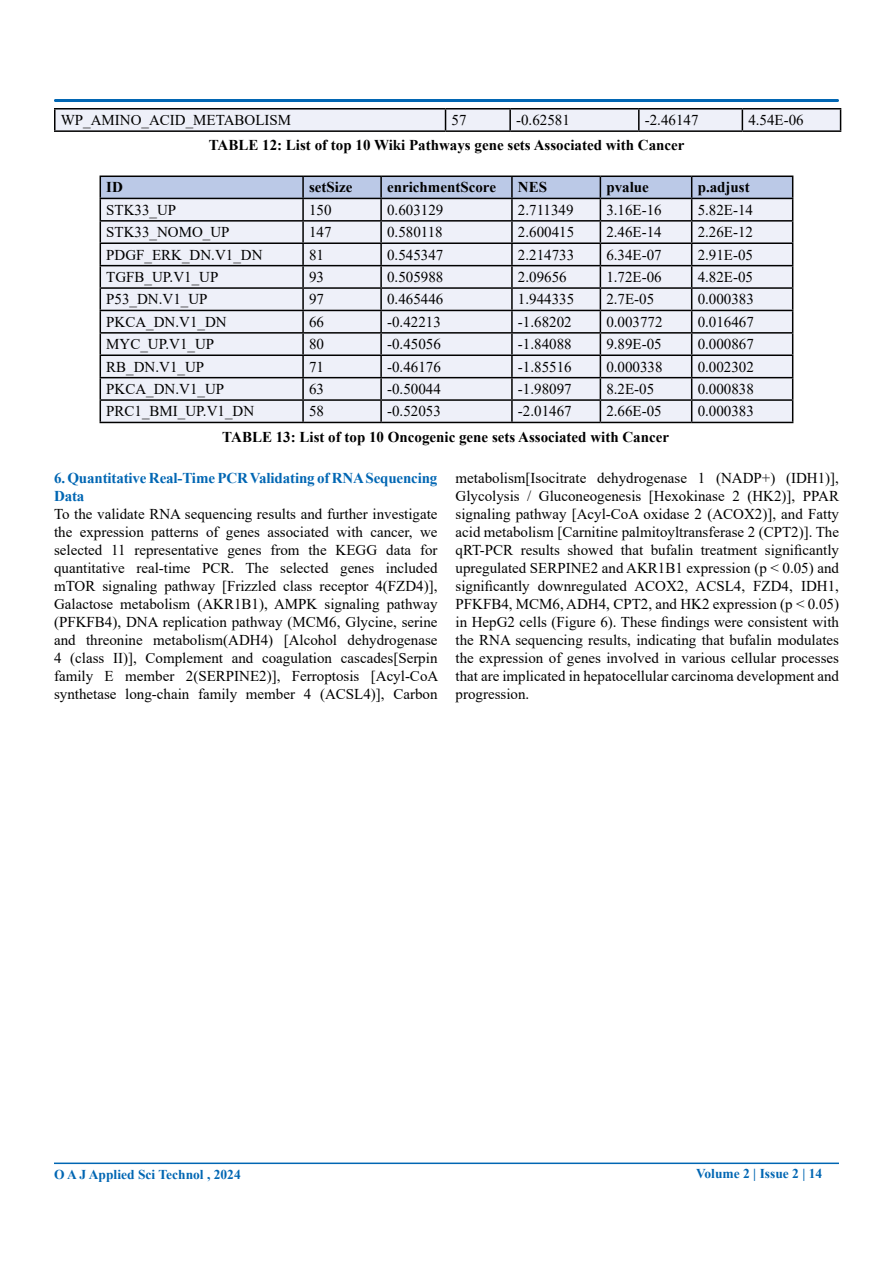
<style>
.page{position:relative;width:893px;height:1263px;background:#fff}
.page>*{position:absolute;margin:0;border:0;box-sizing:border-box;transform-origin:0 0}
.t1{font:15px/18px "Times New Roman";color:#000;text-align:justify}
.t2{font:700 15px "Times New Roman";color:#000}
.t3{font:700 15px/18px "Times New Roman";letter-spacing:-.01em;color:#0066b3}
.t4{font:700 13.5px "Times New Roman";color:#0066b3}
</style>
<div class="page">
<div style="left:54px;top:99px;width:785px;height:3px;border:2px solid #0066b3"></div>
<hr style="left:54px;top:1162px;width:785px;height:2px;background:#0066b3">
<hr style="left:54px;top:108px;width:392px;height:2px;background:#000">
<hr style="left:54px;top:109px;width:2px;height:21px;background:#000">
<hr style="left:446px;top:108px;width:64px;height:2px;background:#000">
<hr style="left:510px;top:108px;width:129px;height:2px;background:#000">
<hr style="left:639px;top:108px;width:103px;height:2px;background:#000">
<hr style="left:742px;top:108px;width:99px;height:2px;background:#000">
<div style="left:55px;top:109px;width:786px;height:21px;background:#eef0f9"></div>
<hr style="left:54px;top:130px;width:392px;height:2px;background:#000">
<hr style="left:446px;top:130px;width:64px;height:2px;background:#000">
<hr style="left:510px;top:130px;width:129px;height:2px;background:#000">
<hr style="left:639px;top:130px;width:103px;height:2px;background:#000">
<hr style="left:742px;top:130px;width:99px;height:2px;background:#000">
<svg style="left:100px;top:176px;width:693px;height:246px;background:#d3d6df"></svg>
<hr style="left:100px;top:422px;width:203px;height:1px;background:#000">
<hr style="left:303px;top:422px;width:78px;height:1px;background:#000">
<hr style="left:381px;top:422px;width:131px;height:1px;background:#000">
<hr style="left:512px;top:422px;width:88px;height:1px;background:#000">
<hr style="left:600px;top:422px;width:92px;height:1px;background:#000">
<hr style="left:692px;top:422px;width:101px;height:1px;background:#000">
<p class="t1" style="left:61px;top:111px;width:232px">WP_AMINO_ACID_METABOLISM</p>
<p class="t1" style="left:452px;top:111px;width:16px">57</p>
<p class="t1" style="left:516px;top:111px;width:55px">-0.62581</p>
<p class="t1" style="left:645px;top:111px;width:55px">-2.46147</p>
<p class="t1" style="left:748px;top:111px;width:57px">4.54E-06</p>
<p class="t2" style="left:209px;top:134px;width:477px">TABLE 12: List of top 10 Wiki Pathways gene sets Associated with Cancer</p>
<p class="t2" style="left:106px;top:177px;width:18px">ID</p>
<p class="t2" style="left:309px;top:177px;width:45px">setSize</p>
<p class="t2" style="left:387px;top:177px;width:110px">enrichmentScore</p>
<p class="t2" style="left:518px;top:177px;width:31px">NES</p>
<p class="t2" style="left:606px;top:177px;width:44px">pvalue</p>
<p class="t2" style="left:698px;top:177px;width:54px">p.adjust</p>
<p class="t1" style="left:106px;top:200px;width:72px">STK33_UP</p>
<p class="t1" style="left:309px;top:200px;width:24px">150</p>
<p class="t1" style="left:387px;top:200px;width:58px">0.603129</p>
<p class="t1" style="left:518px;top:200px;width:57px">2.711349</p>
<p class="t1" style="left:606px;top:200px;width:57px">3.16E-16</p>
<p class="t1" style="left:698px;top:200px;width:57px">5.82E-14</p>
<p class="t1" style="left:106px;top:223px;width:125px">STK33_NOMO_UP</p>
<p class="t1" style="left:309px;top:223px;width:24px">147</p>
<p class="t1" style="left:387px;top:223px;width:57px">0.580118</p>
<p class="t1" style="left:518px;top:223px;width:58px">2.600415</p>
<p class="t1" style="left:606px;top:223px;width:57px">2.46E-14</p>
<p class="t1" style="left:698px;top:223px;width:57px">2.26E-12</p>
<p class="t1" style="left:106px;top:245px;width:158px">PDGF_ERK_DN.V1_DN</p>
<p class="t1" style="left:309px;top:245px;width:16px">81</p>
<p class="t1" style="left:387px;top:245px;width:58px">0.545347</p>
<p class="t1" style="left:518px;top:245px;width:58px">2.214733</p>
<p class="t1" style="left:606px;top:245px;width:57px">6.34E-07</p>
<p class="t1" style="left:698px;top:245px;width:57px">2.91E-05</p>
<p class="t1" style="left:106px;top:267px;width:114px">TGFB_UP.V1_UP</p>
<p class="t1" style="left:309px;top:267px;width:16px">93</p>
<p class="t1" style="left:387px;top:267px;width:58px">0.505988</p>
<p class="t1" style="left:518px;top:267px;width:50px">2.09656</p>
<p class="t1" style="left:606px;top:267px;width:57px">1.72E-06</p>
<p class="t1" style="left:698px;top:267px;width:57px">4.82E-05</p>
<p class="t1" style="left:106px;top:290px;width:103px">P53_DN.V1_UP</p>
<p class="t1" style="left:309px;top:290px;width:16px">97</p>
<p class="t1" style="left:387px;top:290px;width:58px">0.465446</p>
<p class="t1" style="left:518px;top:290px;width:58px">1.944335</p>
<p class="t1" style="left:606px;top:290px;width:49px">2.7E-05</p>
<p class="t1" style="left:698px;top:290px;width:58px">0.000383</p>
<p class="t1" style="left:106px;top:312px;width:122px">PKCA_DN.V1_DN</p>
<p class="t1" style="left:309px;top:312px;width:16px">66</p>
<p class="t1" style="left:387px;top:312px;width:55px">-0.42213</p>
<p class="t1" style="left:518px;top:312px;width:55px">-1.68202</p>
<p class="t1" style="left:606px;top:312px;width:58px">0.003772</p>
<p class="t1" style="left:698px;top:312px;width:58px">0.016467</p>
<p class="t1" style="left:106px;top:335px;width:109px">MYC_UP.V1_UP</p>
<p class="t1" style="left:309px;top:335px;width:16px">80</p>
<p class="t1" style="left:387px;top:335px;width:55px">-0.45056</p>
<p class="t1" style="left:518px;top:335px;width:55px">-1.84088</p>
<p class="t1" style="left:606px;top:335px;width:57px">9.89E-05</p>
<p class="t1" style="left:698px;top:335px;width:58px">0.000867</p>
<p class="t1" style="left:106px;top:357px;width:99px">RB_DN.V1_UP</p>
<p class="t1" style="left:309px;top:357px;width:16px">71</p>
<p class="t1" style="left:387px;top:357px;width:55px">-0.46176</p>
<p class="t1" style="left:518px;top:357px;width:55px">-1.85516</p>
<p class="t1" style="left:606px;top:357px;width:58px">0.000338</p>
<p class="t1" style="left:698px;top:357px;width:58px">0.002302</p>
<p class="t1" style="left:106px;top:379px;width:119px">PKCA_DN.V1_UP</p>
<p class="t1" style="left:309px;top:379px;width:16px">63</p>
<p class="t1" style="left:387px;top:379px;width:55px">-0.50044</p>
<p class="t1" style="left:518px;top:379px;width:55px">-1.98097</p>
<p class="t1" style="left:606px;top:379px;width:49px">8.2E-05</p>
<p class="t1" style="left:698px;top:379px;width:58px">0.000838</p>
<p class="t1" style="left:106px;top:402px;width:149px">PRC1_BMI_UP.V1_DN</p>
<p class="t1" style="left:309px;top:402px;width:16px">58</p>
<p class="t1" style="left:387px;top:402px;width:55px">-0.52053</p>
<p class="t1" style="left:518px;top:402px;width:55px">-2.01467</p>
<p class="t1" style="left:606px;top:402px;width:57px">2.66E-05</p>
<p class="t1" style="left:698px;top:402px;width:58px">0.000383</p>
<p class="t2" style="left:222px;top:426px;width:448px">TABLE 13: List of top 10 Oncogenic gene sets Associated with Cancer</p>
<p class="t3" style="left:54px;top:468px;width:385px">6. Quantitative Real-Time PCR Validating of RNA Sequencing<br>Data</p>
<p class="t1" style="left:54px;top:504px;width:386px">To the validate RNA sequencing results and further investigate the expression patterns of genes associated with cancer, we selected 11 representative genes from the KEGG data for quantitative real-time PCR. The selected genes included mTOR signaling pathway [Frizzled class receptor 4(FZD4)], Galactose metabolism (AKR1B1), AMPK signaling pathway (PFKFB4), DNA replication pathway (MCM6, Glycine, serine and threonine metabolism(ADH4) [Alcohol dehydrogenase 4 (class II)], Complement and coagulation cascades[Serpin family E member 2(SERPINE2)], Ferroptosis [Acyl-CoA synthetase long-chain family member 4 (ACSL4)], Carbon</p>
<p class="t1" style="left:455px;top:468px;width:385px">metabolism[Isocitrate dehydrogenase 1 (NADP+) (IDH1)], Glycolysis / Gluconeogenesis [Hexokinase 2 (HK2)], PPAR signaling pathway [Acyl-CoA oxidase 2 (ACOX2)], and Fatty acid metabolism [Carnitine palmitoyltransferase 2 (CPT2)]. The qRT-PCR results showed that bufalin treatment significantly upregulated SERPINE2 and AKR1B1 expression (p &lt; 0.05) and significantly downregulated ACOX2, ACSL4, FZD4, IDH1, PFKFB4, MCM6, ADH4, CPT2, and HK2 expression (p &lt; 0.05) in HepG2 cells (Figure 6). These findings were consistent with the RNA sequencing results, indicating that bufalin modulates the expression of genes involved in various cellular processes that are implicated in hepatocellular carcinoma development and progression.</p>
<p class="t4" style="left:54px;top:1164px;width:188px">O A J Applied Sci Technol , 2024</p>
<p class="t4" style="left:696px;top:1163px;width:128px">Volume 2 | Issue 2 | 14</p>
</div>
